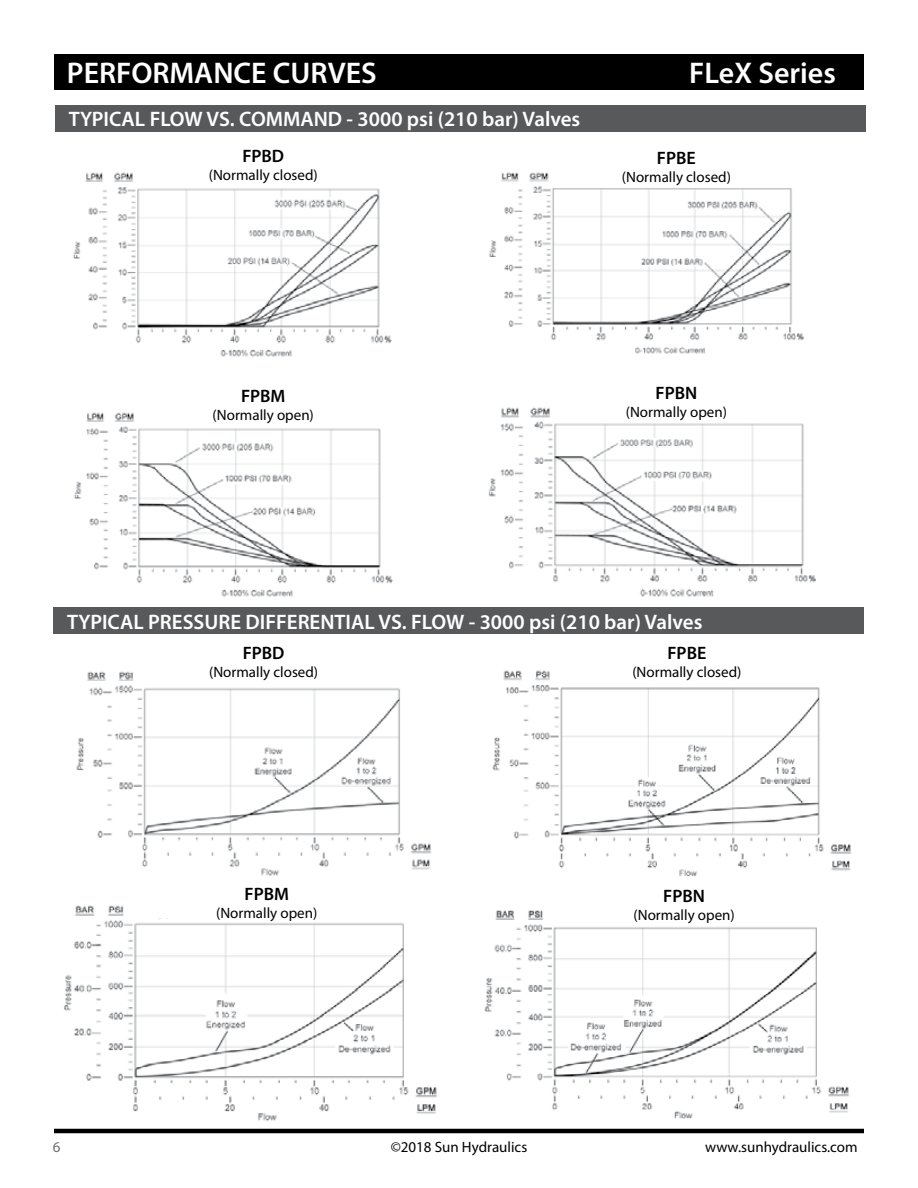
<style>
.page{position:relative;width:918px;height:1188px;background:#fff}
.page>*{position:absolute;margin:0;border:0;box-sizing:border-box;transform-origin:0 0}
.t1{font:600 30px "Myriad Pro";color:#fff}
.t2{font:600 21px "Myriad Pro";color:#fff}
.t3{font:600 18px "Myriad Pro";color:#000}
.t4{font:15px "Myriad Pro";color:#000}
.t5{font:15px "Myriad Pro";color:#6d6e71}
</style>
<div class="page">
<hr style="left:54px;top:1129px;width:810px;height:4px;background:#000">
<div style="left:54px;top:54px;width:810px;height:36px;background:#000"></div>
<img style="left:64px;top:905px;width:373px;height:216px">
<div style="left:135px;top:886px;width:264px;height:32px;background:#fff"></div>
<img style="left:484px;top:910px;width:365px;height:209px">
<div style="left:555px;top:884px;width:258px;height:41px;background:#fff"></div>
<img style="left:482px;top:407px;width:353px;height:201px">
<img style="left:68px;top:412px;width:342px;height:196px">
<img style="left:489px;top:172px;width:315px;height:182px">
<img style="left:73px;top:172px;width:319px;height:185px">
<div style="left:55px;top:105px;width:811px;height:27px;background:#58595b"></div>
<div style="left:54px;top:608px;width:810px;height:26px;background:#58595b"></div>
<div style="left:150px;top:143px;width:226px;height:41px;background:#fff"></div>
<div style="left:571px;top:147px;width:211px;height:37px;background:#fff"></div>
<div style="left:150px;top:384px;width:226px;height:41px;background:#fff"></div>
<div style="left:571px;top:381px;width:211px;height:41px;background:#fff"></div>
<img style="left:492px;top:670px;width:360px;height:206px">
<div style="left:561px;top:639px;width:252px;height:45px;background:#fff"></div>
<img style="left:76px;top:671px;width:356px;height:205px">
<div style="left:141px;top:639px;width:246px;height:45px;background:#fff"></div>
<h1 class="t1" style="left:67px;top:54px;width:311px">PERFORMANCE CURVES</h1>
<h2 class="t2" style="left:69px;top:106px;width:513px">TYPICAL FLOW VS. COMMAND - 3000 psi (210 bar) Valves</h2>
<p class="t3" style="left:242px;top:144px;width:43px">FPBD</p>
<p class="t4" style="left:209px;top:165px;width:111px">(Normally closed)</p>
<h1 class="t1" style="left:689px;top:54px;width:148px">FLeX Series</h1>
<p class="t3" style="left:657px;top:146px;width:40px">FPBE</p>
<p class="t4" style="left:622px;top:167px;width:111px">(Normally closed)</p>
<p class="t3" style="left:241px;top:385px;width:46px">FPBM</p>
<p class="t4" style="left:213px;top:406px;width:103px">(Normally open)</p>
<p class="t3" style="left:656px;top:382px;width:43px">FPBN</p>
<p class="t4" style="left:626px;top:403px;width:103px">(Normally open)</p>
<h2 class="t2" style="left:67px;top:608px;width:637px">TYPICAL PRESSURE DIFFERENTIAL VS. FLOW - 3000 psi (210 bar) Valves</h2>
<p class="t3" style="left:243px;top:642px;width:43px">FPBD</p>
<p class="t4" style="left:209px;top:663px;width:111px">(Normally closed)</p>
<p class="t3" style="left:245px;top:882px;width:46px">FPBM</p>
<p class="t4" style="left:216px;top:903px;width:103px">(Normally open)</p>
<p class="t3" style="left:667px;top:642px;width:40px">FPBE</p>
<p class="t4" style="left:632px;top:663px;width:111px">(Normally closed)</p>
<p class="t3" style="left:663px;top:885px;width:43px">FPBN</p>
<p class="t4" style="left:634px;top:906px;width:103px">(Normally open)</p>
<p class="t5" style="left:53px;top:1138px;width:9px">6</p>
<p class="t4" style="left:391px;top:1138px;width:138px">©2018 Sun Hydraulics</p>
<p class="t4" style="left:705px;top:1138px;width:154px">www.sunhydraulics.com</p>
</div>
